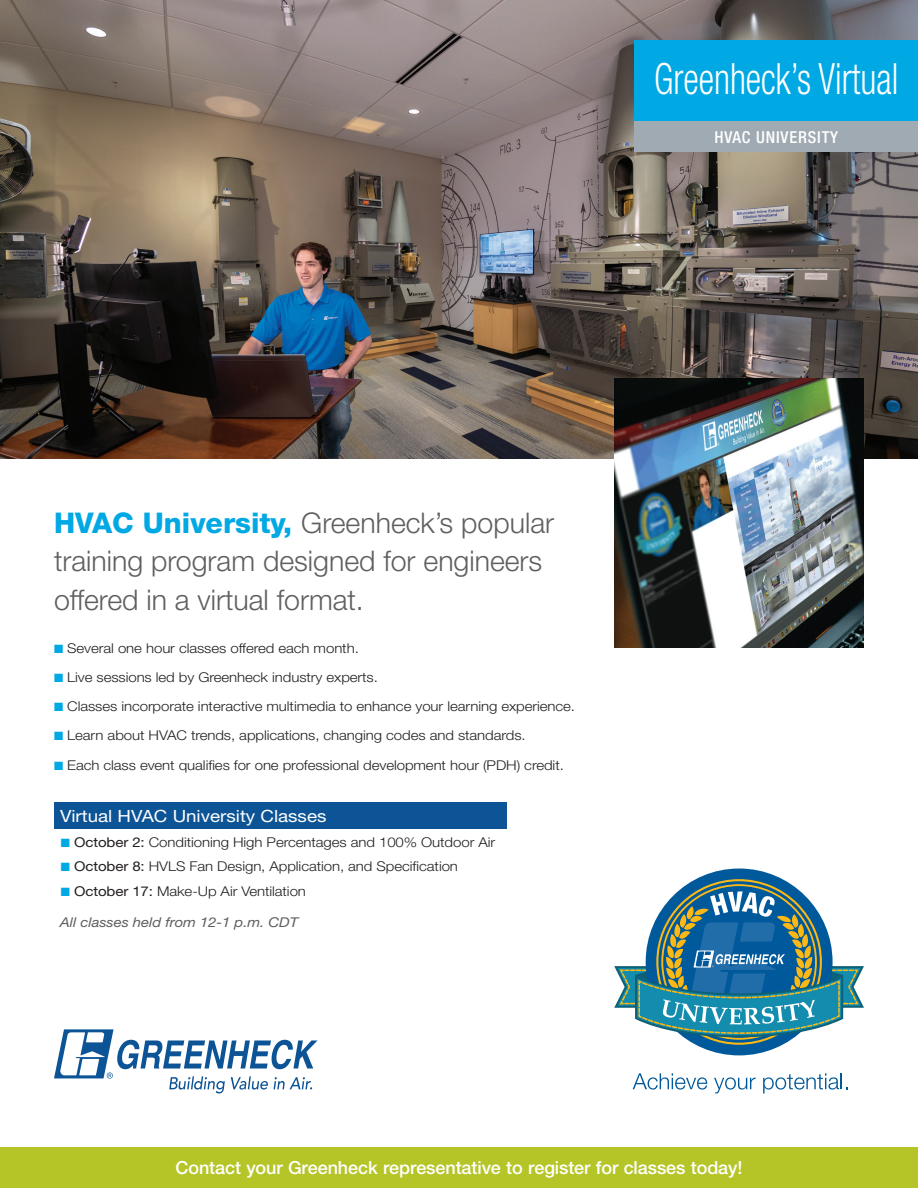
<style>
.page{position:relative;width:918px;height:1188px;background:#fff}
.page>*{position:absolute;margin:0;border:0;box-sizing:border-box;transform-origin:0 0}
.t1{font:300 condensed 43.2px "Helvetica Neue LT Std";color:#fff;scale:.83 1}
.t2{font:300 28.5px/38.2px "Helvetica Neue LT Std";color:#5f5f62}
.t3{font:500 18px "Helvetica Neue LT Std";letter-spacing:-.005em;color:#fff}
.t4{font:16.8px "Helvetica Neue LT Std";color:#fff;scale:1.11 1}
.t5{font:500 condensed 16.5px "Helvetica Neue LT Std";letter-spacing:.05em;color:#fff}
.t6{font:300 13.5px "Helvetica Neue LT Std";letter-spacing:-.005em;color:#231f20;scale:1.11 1}
.t7{font:italic 13.5px "Helvetica Neue LT Std";letter-spacing:-.005em;color:#5f5f62;scale:1.11 1}
.s1{font-weight:800;color:#00a8e4}
.s2{color:#00a8e4}
.s3{font-weight:400}
</style>
<div class="page">
<img style="left:0;top:0;width:918px;height:459px">
<div style="left:646px;top:869px;width:187px;height:186px;background:#00599b;border-radius:50%"></div>
<svg style="left:614px;top:879px;width:250px;height:166px"></svg>
<svg style="left:633px;top:1073px;width:74px;height:17px"></svg>
<svg style="left:714px;top:1077px;width:42px;height:16px"></svg>
<svg style="left:763px;top:1073px;width:84px;height:20px"></svg>
<img style="left:614px;top:378px;width:250px;height:270px">
<div style="left:0;top:1148px;width:918px;height:40px;background:#b5c527"></div>
<svg style="left:54px;top:1029px;width:264px;height:65px"></svg>
<div style="left:634px;top:40px;width:284px;height:82px;background:#00a8e4"></div>
<div style="left:634px;top:122px;width:284px;height:30px;background:#9faab2"></div>
<div style="left:54px;top:802px;width:452px;height:27px;background:#0d5496"></div>
<h1 class="t1" style="left:654px;top:54px;width:296px">Greenheck’s Virtual</h1>
<p class="t5" style="left:714px;top:127px;width:125px">HVAC UNIVERSITY</p>
<h2 class="t2" style="left:54px;top:503px;width:502px"><span class="s1">HVAC University,</span> Greenheck’s popular training program designed for engineers offered in a virtual format.</h2>
<p class="t6" style="left:54px;top:640px;width:276px"><span class="s2">■</span> Several one hour classes offered each month.</p>
<p class="t6" style="left:54px;top:669px;width:293px"><span class="s2">■</span> Live sessions led by Greenheck industry experts.</p>
<p class="t6" style="left:54px;top:698px;width:471px"><span class="s2">■</span> Classes incorporate interactive multimedia to enhance your learning experience.</p>
<p class="t6" style="left:54px;top:727px;width:426px"><span class="s2">■</span> Learn about HVAC trends, applications, changing codes and standards.</p>
<p class="t6" style="left:54px;top:757px;width:461px"><span class="s2">■</span> Each class event qualifies for one professional development hour (PDH) credit.</p>
<p class="t4" style="left:60px;top:806px;width:242px">Virtual HVAC University Classes</p>
<p class="t6" style="left:61px;top:834px;width:393px"><span class="s2">■</span> <span class="s3">October 2:</span> Conditioning High Percentages and 100% Outdoor Air</p>
<p class="t6" style="left:61px;top:858px;width:359px"><span class="s2">■</span> <span class="s3">October 8:</span> HVLS Fan Design, Application, and Specification</p>
<p class="t6" style="left:61px;top:883px;width:222px"><span class="s2">■</span> <span class="s3">October 17:</span> Make-Up Air Ventilation</p>
<p class="t7" style="left:60px;top:914px;width:216px">All classes held from 12-1 p.m. CDT</p>
<h3 class="t3" style="left:176px;top:1157px;width:568px">Contact your Greenheck representative to register for classes today!</h3>
</div>
